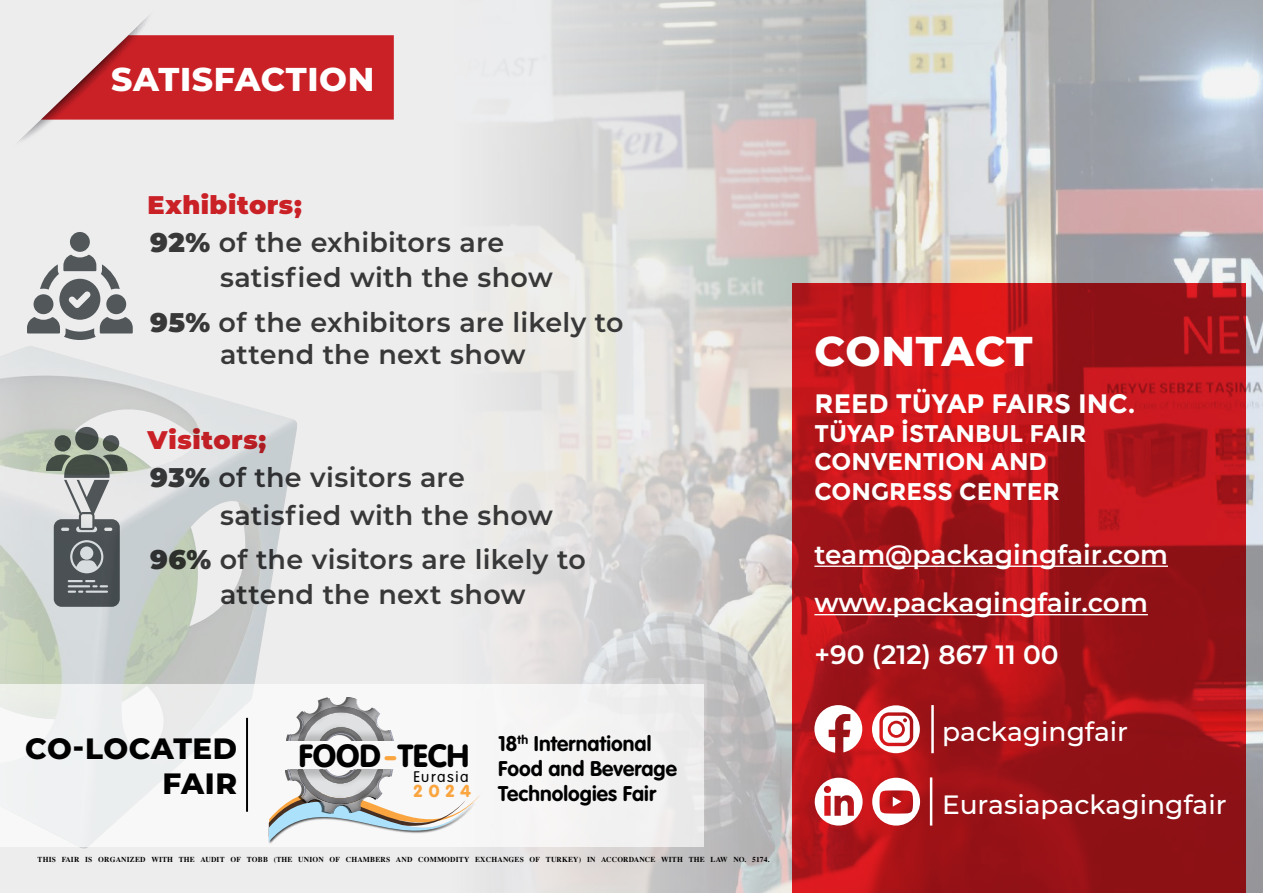
<style>
.page{position:relative;width:1263px;height:893px;background:#ededee}
.page>*{position:absolute;margin:0;border:0;box-sizing:border-box;transform-origin:0 0}
.t1{font:800 41.55px "Montserrat";letter-spacing:.01em;color:#fff}
.t2{font:800 33px "Montserrat";letter-spacing:.02em;color:#fff}
.t3{font:31.65px "VAG Rounded Black Tr";letter-spacing:.005em;color:#000}
.t4{font:800 29.4px "Montserrat";letter-spacing:.015em;color:#000}
.t5{font:600 27px/35.1px "Montserrat";letter-spacing:.01em;color:#383839}
.t6{font:600 26.55px/48.4px "Montserrat";color:#fff}
.t7{font:500 26.55px "Montserrat";color:#fff}
.t8{font:700 26.55px "Montserrat";color:#fff}
.t9{font:900 25.5px "Montserrat";letter-spacing:.02em;color:#ca2127}
.t10{font:700 24px/29.2px "Montserrat";color:#fff}
.t11{font:21px/25.2px "VAG Rounded Bold Tr";letter-spacing:.005em;color:#000}
.t12{font:17.1px "VAG Rounded Black Tr";color:#faa53f}
.t13{font:15.15px "VAG Rounded Light Tr";letter-spacing:.105em;color:#000}
.t14{font:7.5px "Times Bold Tr";letter-spacing:.02em;color:#000}
.s1{font-weight:900}
.s2{color:#faa53f}
</style>
<div class="page">
<img style="left:298px;top:0;width:965px;height:893px">
<div style="left:70px;top:232px;width:20px;height:20px;background:#52575a;border-radius:50%"></div>
<svg style="left:27px;top:255px;width:106px;height:85px"></svg>
<svg style="left:18px;top:10px;width:376px;height:137px"></svg>
<img style="left:0;top:346px;width:298px;height:503px">
<svg style="left:792px;top:283px;width:454px;height:610px"></svg>
<hr style="left:814px;top:566px;width:354px;height:1px;background:#fff">
<hr style="left:814px;top:614px;width:334px;height:1px;background:#fff">
<svg style="left:872px;top:705px;width:48px;height:48px"></svg>
<svg style="left:815px;top:778px;width:47px;height:48px"></svg>
<svg style="left:814px;top:705px;width:48px;height:48px"></svg>
<hr style="left:931px;top:705px;width:3px;height:48px;background:#fff">
<hr style="left:930px;top:777px;width:2px;height:49px;background:#fff">
<svg style="left:872px;top:778px;width:48px;height:48px"></svg>
<div style="left:0;top:685px;width:704px;height:162px;background:#f5f4f4"></div>
<div style="left:268px;top:801px;width:208px;height:44px;background:#f8f8f9"></div>
<svg style="left:269px;top:796px;width:210px;height:46px"></svg>
<div style="left:278px;top:759px;width:124px;height:66px;background:#000;opacity:.18"></div>
<div style="left:283px;top:765px;width:114px;height:49px;background:#fff;opacity:.59"></div>
<div style="left:287px;top:767px;width:111px;height:51px;background:#000;opacity:.61"></div>
<div style="left:279px;top:685px;width:124px;height:66px;background:#f8f8f9"></div>
<div style="left:284px;top:692px;width:110px;height:52px;background:#000;opacity:.61"></div>
<hr style="left:246px;top:718px;width:2px;height:94px;background:#000">
<p class="t2" style="left:111px;top:55px;width:265px">SATISFACTION</p>
<p class="t9" style="left:147px;top:186px;width:156px">Exhibitors;</p>
<p class="t5" style="left:220px;top:224px;width:334px;text-indent:-70px"><span class="s1">92%</span> of the exhibitors are satisfied with the show</p>
<p class="t5" style="left:220px;top:305px;width:405px;line-height:32.1px;text-indent:-70px"><span class="s1">95%</span> of the exhibitors are likely to attend the next show</p>
<p class="t9" style="left:147px;top:421px;width:120px">Visitors;</p>
<p class="t5" style="left:220px;top:457px;width:334px;line-height:38.1px;text-indent:-70px"><span class="s1">93%</span> of the visitors are satisfied with the show</p>
<p class="t5" style="left:150px;top:541px;width:437px;text-align:center"><span class="s1">96%</span> of the visitors are likely to attend the next show</p>
<p class="t4" style="left:25px;top:727px;width:213px">CO-LOCATED</p>
<p class="t3" style="left:299px;top:735px;width:172px">FOOD<span class="s2">-</span>TECH</p>
<p class="t4" style="left:163px;top:762px;width:76px">FAIR</p>
<p class="t13" style="left:413px;top:768px;width:57px">Eurasia</p>
<p class="t12" style="left:414px;top:780px;width:58px">2024</p>
<p class="t11" style="left:498px;top:731px;width:180px">18<sup>th</sup> International<br>Food and Beverage<br>Technologies Fair</p>
<p class="t14" style="left:38px;top:855px;width:733px">THIS FAIR IS ORGANIZED WITH THE AUDIT OF TOBB (THE UNION OF CHAMBERS AND COMMODITY EXCHANGES OF TURKEY) IN ACCORDANCE WITH THE LAW NO. 5174.</p>
<h1 class="t1" style="left:814px;top:321px;width:219px">CONTACT</h1>
<p class="t8" style="left:814px;top:388px;width:323px">REED TÜYAP FAIRS INC.</p>
<p class="t10" style="left:814px;top:419px;width:274px">TÜYAP İSTANBUL FAIR<br>CONVENTION AND<br>CONGRESS CENTER</p>
<p class="t6" style="left:814px;top:529px;width:355px">team@packagingfair.com www.packagingfair.com</p>
<p class="t6" style="left:814px;top:629px;width:246px">+90 (212) 867 11 00</p>
<p class="t7" style="left:942px;top:713px;width:187px">packagingfair</p>
<p class="t7" style="left:942px;top:786px;width:286px">Eurasiapackagingfair</p>
</div>
